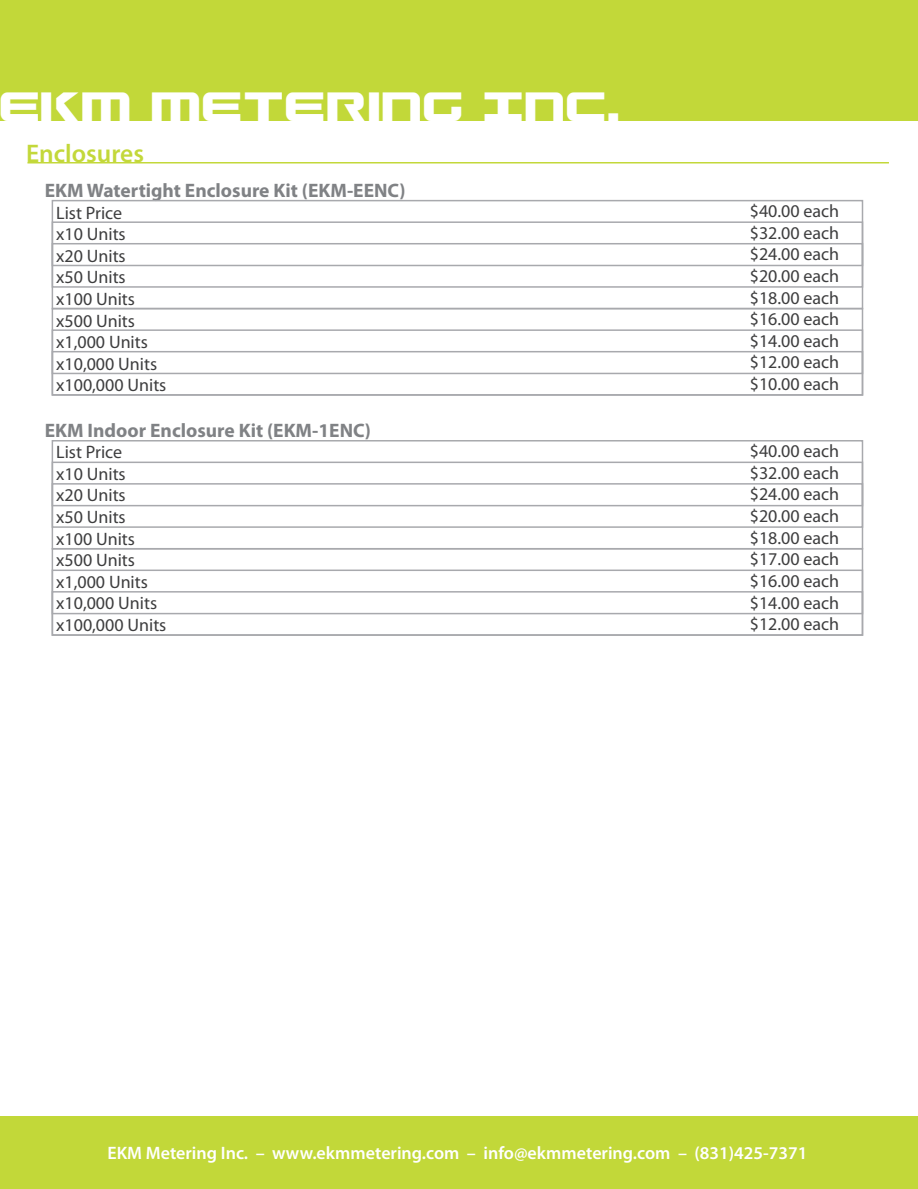
<style>
.page{position:relative;width:918px;height:1189px;background:#fff}
.page>*{position:absolute;margin:0;border:0;box-sizing:border-box;transform-origin:0 0}
.t1{font:44.55px "Gunship";color:#fff;scale:.89 1}
.t2{font:600 25.5px "Myriad Pro";color:#c3d83a}
.t3{font:700 19.5px "Myriad Pro";color:#808285}
.t4{font:18px/21.6px "Myriad Pro";color:#3e3e3f}
.t5{font:600 18px "Myriad Pro";color:#fff}
</style>
<div class="page">
<hr style="left:27px;top:162px;width:862px;height:1px;background:#c3d83a">
<div style="left:0;top:1115px;width:918px;height:73px;background:#c2d839"></div>
<div style="left:52px;top:200px;width:811px;height:109px;border:2px solid #a8a9ad"></div>
<div style="left:52px;top:221px;width:811px;height:66px;border:2px solid #a8a9ad"></div>
<div style="left:52px;top:243px;width:811px;height:23px;border:2px solid #a8a9ad"></div>
<div style="left:52px;top:308px;width:811px;height:87px;border:2px solid #a8a9ad"></div>
<div style="left:52px;top:329px;width:811px;height:66px;border:2px solid #a8a9ad"></div>
<div style="left:52px;top:351px;width:811px;height:23px;border:2px solid #a8a9ad"></div>
<div style="left:52px;top:440px;width:811px;height:109px;border:2px solid #a8a9ad"></div>
<div style="left:52px;top:461px;width:811px;height:66px;border:2px solid #a8a9ad"></div>
<div style="left:52px;top:483px;width:811px;height:23px;border:2px solid #a8a9ad"></div>
<div style="left:52px;top:548px;width:811px;height:87px;border:2px solid #a8a9ad"></div>
<div style="left:52px;top:569px;width:811px;height:66px;border:2px solid #a8a9ad"></div>
<div style="left:52px;top:591px;width:811px;height:23px;border:2px solid #a8a9ad"></div>
<div style="left:0;top:0;width:918px;height:120px;background:#c2d839"></div>
<h1 class="t1" style="left:-2px;top:80px;width:701px">EKM METERING INC.</h1>
<h2 class="t2" style="left:26px;top:137px;width:119px">Enclosures</h2>
<p class="t3" style="left:45px;top:177px;width:362px">EKM Watertight Enclosure Kit (EKM-EENC)</p>
<p class="t4" style="left:56px;top:201px;width:112px">List Price<br>x10 Units<br>x20 Units<br>x50 Units<br>x100 Units x500 Units x1,000 Units x10,000 Units x100,000 Units</p>
<p class="t3" style="left:45px;top:417px;width:328px">EKM Indoor Enclosure Kit (EKM-1ENC)</p>
<p class="t4" style="left:56px;top:441px;width:112px">List Price<br>x10 Units<br>x20 Units<br>x50 Units<br>x100 Units x500 Units x1,000 Units x10,000 Units x100,000 Units</p>
<p class="t4" style="left:750px;top:200px;width:91px;text-align:justify">$40.00 each $32.00 each $24.00 each $20.00 each $18.00 each $16.00 each $14.00 each $12.00 each $10.00 each</p>
<p class="t4" style="left:750px;top:440px;width:91px;text-align:justify">$40.00 each $32.00 each $24.00 each $20.00 each $18.00 each $17.00 each $16.00 each $14.00 each $12.00 each</p>
<p class="t5" style="left:107px;top:1141px;width:702px">EKM Metering Inc. – www.ekmmetering.com – info@ekmmetering.com – (831)425-7371</p>
</div>
